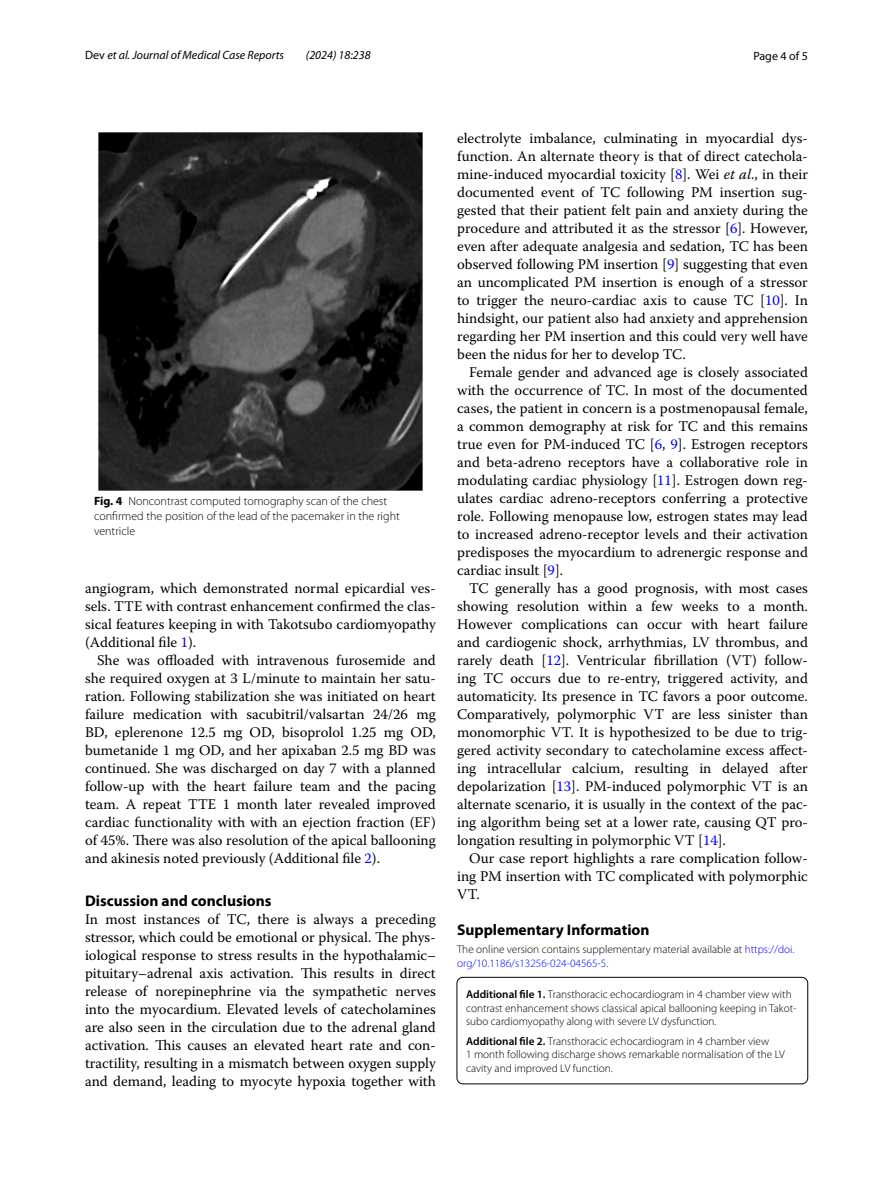
<style>
.page{position:relative;width:893px;height:1187px;background:#fff}
.page>*{position:absolute;margin:0;border:0;box-sizing:border-box;transform-origin:0 0}
.t1{font:700 15.45px "Myriad Pro";color:#000}
.t2{font:14.7px/18px "Warnock Pro";color:#000;text-align:justify}
.t3{font:300 12px/15px "Myriad Pro";color:#000}
.t4{font:italic 12px "Myriad Pro";color:#000}
.t5{font:12px "Myriad Pro";color:#000}
.t6{font:300 11.25px/13.5px "Myriad Pro";color:#000}
.s1{font-style:normal}
.s2{font-weight:700}
.s3{color:#00f}
.s4{font-style:italic}
.s5{font-weight:600}
</style>
<div class="page">
<div style="left:457px;top:977px;width:351px;height:106px;border:1px solid #000;border-radius:6px"></div>
<img style="left:99px;top:133px;width:323px;height:357px">
<p class="t4" style="left:85px;top:48px;width:201px"><span class="s1">Dev</span> et al. Journal of Medical Case Reports</p>
<p class="t4" style="left:306px;top:48px;width:66px">(2024) 18:238</p>
<p class="t5" style="left:753px;top:48px;width:56px">Page 4 of 5</p>
<p class="t3" style="left:94px;top:494px;width:307px"><span class="s2">Fig. 4</span> Noncontrast computed tomography scan of the chest confirmed the position of the lead of the pacemaker in the right ventricle</p>
<p class="t2" style="left:85px;top:578px;width:352px">angiogram, which demonstrated normal epicardial ves&shy;sels. TTE with contrast enhancement confirmed the clas&shy;sical features keeping in with Takotsubo cardiomyopathy (Additional file <span class="s3">1</span>).</p>
<p class="t2" style="left:85px;top:650px;width:352px;text-indent:12px">She was offloaded with intravenous furosemide and she required oxygen at 3 L/minute to maintain her satu&shy;ration. Following stabilization she was initiated on heart failure medication with sacubitril/valsartan 24/26 mg BD, eplerenone 12.5 mg OD, bisoprolol 1.25 mg OD, bumetanide 1 mg OD, and her apixaban 2.5 mg BD was continued. She was discharged on day 7 with a planned follow-up with the heart failure team and the pacing team. A repeat TTE 1 month later revealed improved cardiac functionality with with an ejection fraction (EF) of 45%. There was also resolution of the apical ballooning and akinesis noted previously (Additional file <span class="s3">2</span>).</p>
<p class="t1" style="left:85px;top:890px;width:188px">Discussion and conclusions</p>
<p class="t2" style="left:85px;top:910px;width:352px">In most instances of TC, there is always a preceding stressor, which could be emotional or physical. The phys&shy;iological response to stress results in the hypothalamic– pituitary–adrenal axis activation. This results in direct release of norepinephrine via the sympathetic nerves into the myocardium. Elevated levels of catecholamines are also seen in the circulation due to the adrenal gland activation. This causes an elevated heart rate and con&shy;tractility, resulting in a mismatch between oxygen supply and demand, leading to myocyte hypoxia together with</p>
<p class="t2" style="left:457px;top:128px;width:352px">electrolyte imbalance, culminating in myocardial dys&shy;function. An alternate theory is that of direct catechola&shy;mine-induced myocardial toxicity [<span class="s3">8</span>]. Wei <span class="s4">et al</span>., in their documented event of TC following PM insertion sug&shy;gested that their patient felt pain and anxiety during the procedure and attributed it as the stressor [<span class="s3">6</span>]. However, even after adequate analgesia and sedation, TC has been observed following PM insertion [<span class="s3">9</span>] suggesting that even an uncomplicated PM insertion is enough of a stressor to trigger the neuro-cardiac axis to cause TC [<span class="s3">10</span>]. In hindsight, our patient also had anxiety and apprehension regarding her PM insertion and this could very well have been the nidus for her to develop TC.</p>
<p class="t2" style="left:457px;top:362px;width:352px;text-indent:12px">Female gender and advanced age is closely associated with the occurrence of TC. In most of the documented cases, the patient in concern is a postmenopausal female, a common demography at risk for TC and this remains true even for PM-induced TC [<span class="s3">6</span>, <span class="s3">9</span>]. Estrogen receptors and beta-adreno receptors have a collaborative role in modulating cardiac physiology [<span class="s3">11</span>]. Estrogen down reg&shy;ulates cardiac adreno-receptors conferring a protective role. Following menopause low, estrogen states may lead to increased adreno-receptor levels and their activation predisposes the myocardium to adrenergic response and cardiac insult [<span class="s3">9</span>].</p>
<p class="t2" style="left:457px;top:578px;width:352px;text-indent:12px">TC generally has a good prognosis, with most cases showing resolution within a few weeks to a month.<br>However complications can occur with heart failure and cardiogenic shock, arrhythmias, LV thrombus, and rarely death [<span class="s3">12</span>]. Ventricular fibrillation (VT) follow&shy;ing TC occurs due to re-entry, triggered activity, and automaticity. Its presence in TC favors a poor outcome.<br>Comparatively, polymorphic VT are less sinister than monomorphic VT. It is hypothesized to be due to trig&shy;gered activity secondary to catecholamine excess affect&shy;ing intracellular calcium, resulting in delayed after depolarization [<span class="s3">13</span>]. PM-induced polymorphic VT is an alternate scenario, it is usually in the context of the pac&shy;ing algorithm being set at a lower rate, causing QT pro&shy;longation resulting in polymorphic VT [<span class="s3">14</span>].</p>
<p class="t2" style="left:457px;top:848px;width:352px;text-indent:12px">Our case report highlights a rare complication follow&shy;ing PM insertion with TC complicated with polymorphic VT.</p>
<p class="t1" style="left:457px;top:919px;width:194px">Supplementary Information</p>
<p class="t6" style="left:457px;top:942px;width:339px">The online version contains supplementary material available at <span class="s3">https://doi. org/10.1186/s13256- 024- 04565-5</span>.</p>
<p class="t6" style="left:466px;top:987px;width:332px"><span class="s5">Additional file 1.</span> Transthoracic echocardiogram in 4 chamber view with contrast enhancement shows classical apical ballooning keeping in Takot‑ subo cardiomyopathy along with severe LV dysfunction.</p>
<p class="t6" style="left:466px;top:1034px;width:320px"><span class="s5">Additional file 2.</span> Transthoracic echocardiogram in 4 chamber view<br>1 month following discharge shows remarkable normalisation of the LV cavity and improved LV function.</p>
</div>
